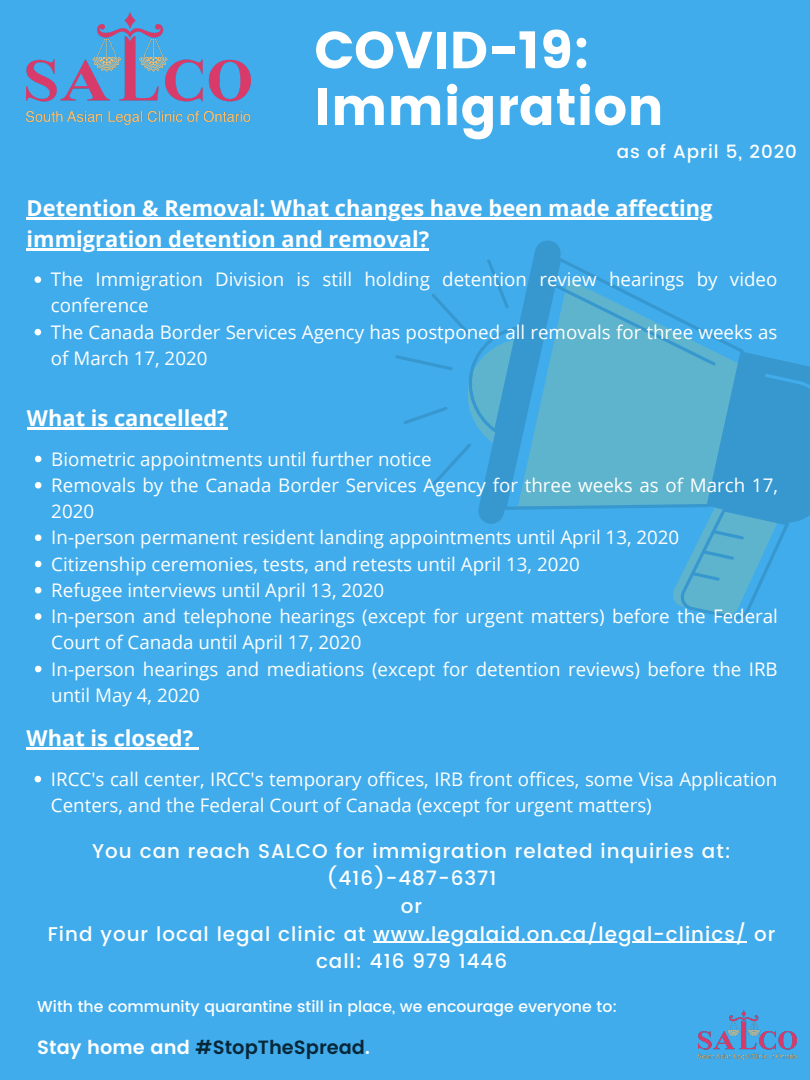
<style>
.page{position:relative;width:810px;height:1080px;background:#41aceb}
.page>*{position:absolute;margin:0;border:0;box-sizing:border-box;transform-origin:0 0}
.t1{font:52px/56.8px "Poppins";color:#fff}
.t2{font:700 21.88px/30.5px "Open Sans";color:#fff}
.t3{font:500 19.88px/27.7px "Poppins";letter-spacing:.05em;color:#fff;text-align:center}
.t4{font:600 19.19px "Poppins";color:#072739}
.t5{font:18.75px/26.2px "Open Sans";color:#fff}
.t6{font:500 18.31px "Poppins";letter-spacing:.05em;color:#fff}
.t7{font:500 15.69px "Poppins";color:#fff}
.s1{color:#fff}
</style>
<div class="page">
<svg style="left:356px;top:217px;width:454px;height:403px"></svg>
<div style="left:755px;top:374px;width:55px;height:63px;background:#3797cf"></div>
<img style="left:27px;top:13px;width:223px;height:111px">
<img style="left:698px;top:1010px;width:99px;height:50px">
<hr style="left:27px;top:218px;width:686px;height:2px;background:#fff">
<hr style="left:27px;top:248px;width:402px;height:2px;background:#fff">
<svg style="left:35px;top:276px;width:6px;height:7px"></svg>
<svg style="left:35px;top:329px;width:6px;height:6px"></svg>
<hr style="left:27px;top:428px;width:201px;height:2px;background:#fff">
<svg style="left:35px;top:456px;width:6px;height:6px"></svg>
<svg style="left:35px;top:482px;width:6px;height:7px"></svg>
<svg style="left:35px;top:534px;width:6px;height:7px"></svg>
<svg style="left:35px;top:561px;width:6px;height:6px"></svg>
<svg style="left:35px;top:587px;width:6px;height:7px"></svg>
<svg style="left:35px;top:613px;width:6px;height:7px"></svg>
<svg style="left:35px;top:666px;width:6px;height:6px"></svg>
<hr style="left:27px;top:748px;width:166px;height:2px;background:#fff">
<svg style="left:193px;top:748px;width:6px;height:2px"></svg>
<svg style="left:35px;top:776px;width:6px;height:6px"></svg>
<hr style="left:374px;top:942px;width:373px;height:1px;background:#fff">
<h1 class="t1" style="left:314px;top:22px;width:351px">COVID-19:<br>Immigration</h1>
<p class="t6" style="left:617px;top:141px;width:182px">as of April 5, 2020</p>
<p class="t2" style="left:27px;top:193px;width:687px">Detention &amp; Removal: What changes have been made affecting immigration detention and removal?</p>
<p class="t5" style="left:51px;top:266px;width:728px">The Immigration Division is still holding detention review hearings by video conference<br>The Canada Border Services Agency has postponed all removals for three weeks as of March 17, 2020</p>
<p class="t2" style="left:27px;top:403px;width:202px">What is cancelled?</p>
<p class="t5" style="left:51px;top:445px;width:728px">Biometric appointments until further notice<br>Removals by the Canada Border Services Agency for three weeks as of March 17, 2020<br>In-person permanent resident landing appointments until April 13, 2020<br>Citizenship ceremonies, tests, and retests until April 13, 2020<br>Refugee interviews until April 13, 2020<br>In-person and telephone hearings (except for urgent matters) before the Federal Court of Canada until April 17, 2020<br>In-person hearings and mediations (except for detention reviews) before the IRB until May 4, 2020</p>
<p class="t2" style="left:27px;top:723px;width:168px">What is closed?</p>
<p class="t5" style="left:51px;top:765px;width:728px">IRCC's call center, IRCC's temporary offices, IRB front offices, some Visa Application<br>Centers, and the Federal Court of Canada (except for urgent matters)</p>
<p class="t3" style="left:48px;top:837px;width:729px">You can reach SALCO for immigration related inquiries at: (416)-487-6371<br>or<br>Find your local legal clinic at www.legalaid.on.ca/legal-clinics/ or call: 416 979 1446</p>
<p class="t7" style="left:37px;top:998px;width:581px">With the community quarantine still in place, we encourage everyone to:</p>
<p class="t4" style="left:37px;top:1036px;width:334px"><span class="s1">Stay home and</span> #StopTheSpread<span class="s1">.</span></p>
</div>
